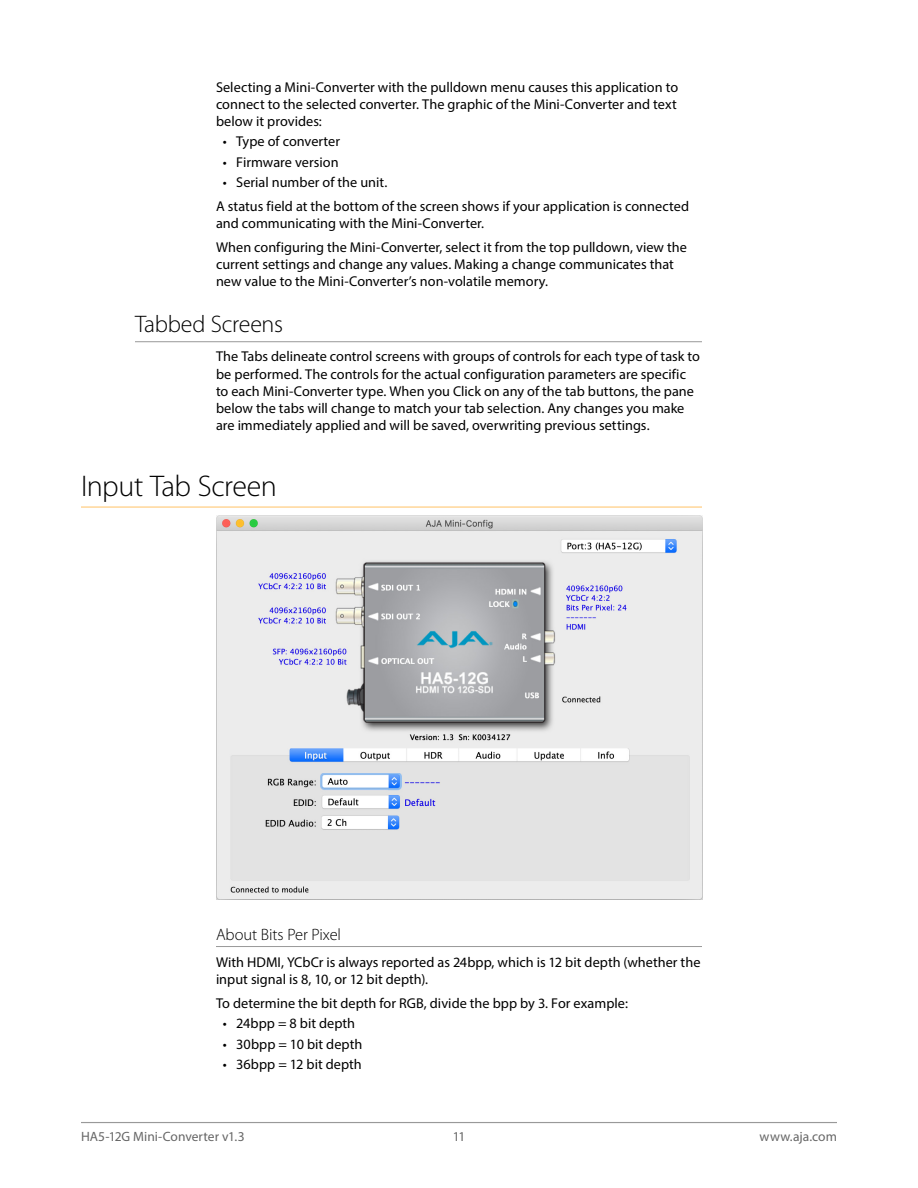
<style>
.page{position:relative;width:918px;height:1188px;background:#fff}
.page>*{position:absolute;margin:0;border:0;box-sizing:border-box;transform-origin:0 0}
._1Head{font:300 30px "Myriad Pro";letter-spacing:-.015em;color:#000}
._2Head{font:300 24px "Myriad Pro";letter-spacing:-.015em;color:#000}
._4Head{font:300 16.5px "Myriad Pro";letter-spacing:-.005em;color:#000}
.Body{font:14.25px/17.1px "Myriad Pro";color:#000}
.t1{font:13.5px "Myriad Pro";color:#666}
</style>
<div class="page">
<hr style="left:81px;top:1122px;width:756px;height:1px;background:#999">
<hr style="left:135px;top:341px;width:567px;height:1px;background:#999">
<hr style="left:81px;top:506px;width:621px;height:2px;background:#ffd699">
<hr style="left:216px;top:946px;width:486px;height:1px;background:#999">
<img style="left:216px;top:516px;width:486px;height:383px">
<p class="Body" style="left:216px;top:78px;width:464px;text-align:justify">Selecting a Mini-Converter with the pulldown menu causes this application to connect to the selected converter. The graphic of the Mini-Converter and text below it provides:</p>
<p class="Body" style="left:223px;top:133px;width:119px">• Type of converter</p>
<p class="Body" style="left:223px;top:153px;width:117px">• Firmware version</p>
<p class="Body" style="left:223px;top:174px;width:166px">• Serial number of the unit.</p>
<p class="Body" style="left:216px;top:198px;width:475px">A status field at the bottom of the screen shows if your application is connected and communicating with the Mini-Converter.</p>
<p class="Body" style="left:216px;top:239px;width:472px">When configuring the Mini-Converter, select it from the top pulldown, view the current settings and change any values. Making a change communicates that new value to the Mini-Converter’s non-volatile memory.</p>
<p class="_2Head" style="left:135px;top:311px;width:149px">Tabbed Screens</p>
<p class="Body" style="left:216px;top:348px;width:486px">The Tabs delineate control screens with groups of controls for each type of task to be performed. The controls for the actual configuration parameters are specific to each Mini-Converter type. When you Click on any of the tab buttons, the pane below the tabs will change to match your tab selection. Any changes you make are immediately applied and will be saved, overwriting previous settings.</p>
<p class="_1Head" style="left:81px;top:470px;width:198px">Input Tab Screen</p>
<p class="_4Head" style="left:216px;top:925px;width:127px">About Bits Per Pixel</p>
<p class="Body" style="left:216px;top:953px;width:486px">With HDMI, YCbCr is always reported as 24bpp, which is 12 bit depth (whether the input signal is 8, 10, or 12 bit depth).</p>
<p class="Body" style="left:216px;top:994px;width:413px">To determine the bit depth for RGB, divide the bpp by 3. For example:</p>
<p class="Body" style="left:223px;top:1015px;width:134px">• 24bpp = 8 bit depth</p>
<p class="Body" style="left:223px;top:1035px;width:141px">• 30bpp = 10 bit depth</p>
<p class="Body" style="left:223px;top:1056px;width:141px">• 36bpp = 12 bit depth</p>
<p class="t1" style="left:81px;top:1128px;width:165px">HA5-12G Mini-Converter v1.3</p>
<p class="t1" style="left:453px;top:1128px;width:14px">11</p>
<p class="t1" style="left:760px;top:1128px;width:79px">www.aja.com</p>
</div>
